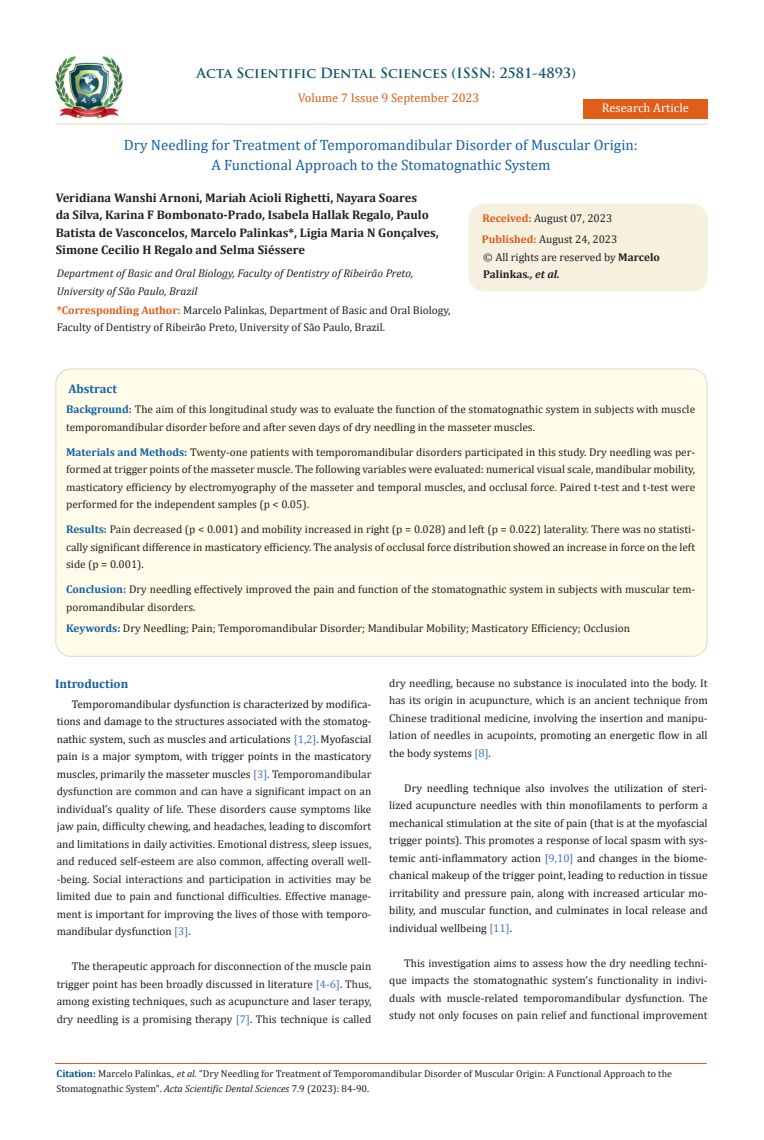
<style>
.page{position:relative;width:764px;height:1140px;background:#fff}
.page>*{position:absolute;margin:0;border:0;box-sizing:border-box;transform-origin:0 0}
.t1{font:15px/20px "Cambria";color:#1560a6;text-align:center}
.t2{font:700 13.75px "Trajan Pro";color:#0e546a}
.t3{font:700 12.5px/17.5px "Cambria";color:#231f20}
.t4{font:12.5px "Cambria";color:#e05d1a}
.List_Paragraph{font:700 12.5px "Cambria";color:#1560a6}
.t5{font:12.5px "Cambria";color:#fff}
.t6{font:11.25px/17.5px "Cambria";color:#231f20;text-align:justify}
.t7{font:11.25px/17.5px "Cambria";color:#191919;text-align:justify}
.t8{font:italic 11.25px/17.5px "Cambria";color:#231f20}
.t9{font:10px/15px "Cambria";color:#231f20}
.s1{font-weight:700;color:#e05d1a}
.s2{font-weight:700}
.s3{font-weight:700;font-style:italic}
.s4{font-weight:700;color:#1560a6}
.s5{color:#191919}
.s6{color:#4472c4}
.s7{font-weight:700;color:#035089}
.s8{font-style:italic}
</style>
<div class="page">
<img style="left:56px;top:57px;width:66px;height:61px">
<div style="left:583px;top:99px;width:124px;height:20px;background:#e05d1a"></div>
<div style="left:469px;top:204px;width:238px;height:87px;background:#f6f0df;border-radius:15px"></div>
<div style="left:468px;top:203px;width:239px;height:89px;border:1px solid #f6f0df;border-radius:15px"></div>
<div style="left:56px;top:369px;width:651px;height:287px;background:#fffde9;border-radius:15px"></div>
<hr style="left:56px;top:123px;width:651px;height:2px;background:#e5dfce">
<hr style="left:55px;top:1063px;width:651px;height:1px;background:#e05d1a">
<p class="t2" style="left:197px;top:64px;width:381px">Acta Scientific Dental Sciences (ISSN: 2581-4893)</p>
<p class="t4" style="left:298px;top:91px;width:183px">Volume 7 Issue 9 September 2023</p>
<p class="t1" style="left:124px;top:135px;width:515px">Dry Needling for Treatment of Temporomandibular Disorder of Muscular Origin:<br>A Functional Approach to the Stomatognathic System</p>
<p class="t5" style="left:602px;top:100px;width:89px">Research Article</p>
<p class="t3" style="left:56px;top:188px;width:384px">Veridiana Wanshi Arnoni, Mariah Acioli Righetti, Nayara Soares<br>da Silva, Karina F Bombonato-Prado, Isabela Hallak Regalo, Paulo Batista de Vasconcelos, Marcelo Palinkas*, Ligia Maria N Gonçalves, Simone Cecilio H Regalo and Selma Siéssere</p>
<p class="t8" style="left:57px;top:264px;width:358px">Department of Basic and Oral Biology, Faculty of Dentistry of Ribeirão Preto,<br>University of São Paulo, Brazil</p>
<p class="t6" style="left:57px;top:301px;width:395px"><span class="s1">*Corresponding Author:</span> Marcelo Palinkas, Department of Basic and Oral Biology,<br>Faculty of Dentistry of Ribeirão Preto, University of São Paulo, Brazil.</p>
<p class="List_Paragraph" style="left:68px;top:380px;width:50px">Abstract</p>
<p class="t6" style="left:482px;top:210px;width:131px"><span class="s1">Received:</span> August 07, 2023</p>
<p class="t6" style="left:482px;top:230px;width:137px"><span class="s1">Published:</span> August 24, 2023</p>
<p class="t6" style="left:483px;top:248px;width:178px">© All rights are reserved by <span class="s2">Marcelo<br>Palinkas</span><span class="s3">., et al.</span></p>
<p class="t6" style="left:66px;top:401px;width:630px"><span class="s4">Background:</span> The aim of this longitudinal study was to evaluate the function of the stomatognathic system in subjects with muscle temporomandibular disorder before and after seven days of dry needling in the masseter muscles.</p>
<p class="t6" style="left:66px;top:443px;width:630px"><span class="s4">Materials and Methods:</span> Twenty-one patients with temporomandibular disorders participated in this study. Dry needling was per&shy;formed at trigger points of the masseter muscle. The following variables were evaluated: numerical visual scale, mandibular mobility, masticatory efficiency by electromyography of the masseter and temporal muscles, and occlusal force. Paired t-test and t-test were performed for the independent samples (p &lt; 0.05).</p>
<p class="t6" style="left:66px;top:521px;width:630px"><span class="s4">Results:</span> Pain decreased (p &lt; 0.001) and mobility increased in right (p = 0.028) and left (p = 0.022) laterality. There was no statisti&shy;cally significant difference in masticatory efficiency. The analysis of occlusal force distribution showed an increase in force on the left side (p = 0.001).</p>
<p class="t6" style="left:66px;top:581px;width:630px"><span class="s4">Conclusion:</span> Dry needling effectively improved the pain and function of the stomatognathic system in subjects with muscular tem&shy;poromandibular disorders.</p>
<p class="t6" style="left:66px;top:619px;width:565px"><span class="s4">Keywords:</span> Dry Needling; Pain; Temporomandibular Disorder; Mandibular Mobility; Masticatory Efficiency; Occlusion</p>
<p class="List_Paragraph" style="left:55px;top:675px;width:75px">Introduction</p>
<p class="t6" style="left:57px;top:695px;width:316px;text-indent:15px"><span class="s5">Temporomandibular dysfunction is characterized by modifica&shy;tions and damage to the structures associated with the stomatog&shy;nathic system, such as muscles and articulations</span> <span class="s6">[1,2]</span><span class="s5">. Myofascial pain is a major symptom, with trigger points in the masticatory muscles, primarily the masseter muscles</span> <span class="s6">[3]</span><span class="s5">.</span> Temporomandibular dysfunction are common and can have a significant impact on an individual’s quality of life. These disorders cause symptoms like jaw pain, difficulty chewing, and headaches, leading to discomfort and limitations in daily activities. Emotional distress, sleep issues, and reduced self-esteem are also common, affecting overall well--being. Social interactions and participation in activities may be limited due to pain and functional difficulties. Effective manage&shy;ment is important for improving the lives of those with temporo&shy;mandibular dysfunction <span class="s6">[3]</span>.</p>
<p class="t6" style="left:57px;top:958px;width:316px;text-indent:15px">The therapeutic approach for disconnection of the muscle pain trigger point has been broadly discussed in literature <span class="s6">[4-6]</span>. Thus, among existing techniques, such as acupuncture and laser terapy, dry needling is a promising therapy <span class="s6">[7]</span>. This technique is called</p>
<p class="t6" style="left:389px;top:674px;width:320px">dry needling, because no substance is inoculated into the body. It has its origin in acupuncture, which is an ancient technique from Chinese traditional medicine, involving the insertion and manipu&shy;lation of needles in acupoints, <span class="s5">promoting an energetic flow in all the body systems</span> <span class="s6">[8]</span><span class="s5">.</span></p>
<p class="t7" style="left:389px;top:779px;width:320px;text-indent:15px">Dry needling technique also involves the utilization of steri&shy;lized acupuncture needles with thin monofilaments to perform a mechanical stimulation at the site of pain (that is at the myofascial trigger points). This promotes a response of local spasm with sys&shy;temic anti-inflammatory action <span class="s6">[9,10]</span> and changes in the biome&shy;chanical makeup of the trigger point, leading to reduction in tissue irritability and pressure pain, along with increased articular mo&shy;bility, and muscular function, and culminates in local release and individual wellbeing <span class="s6">[11]</span>.</p>
<p class="t6" style="left:389px;top:954px;width:320px;text-indent:15px">This investigation aims to assess how the dry needling techni&shy;que impacts the stomatognathic system’s functionality in indivi&shy;duals with muscle-related temporomandibular dysfunction. The study not only focuses on pain relief and functional improvement</p>
<p class="t9" style="left:57px;top:1066px;width:617px"><span class="s7">Citation:</span> Marcelo Palinkas<span class="s8">., et al.</span> “Dry Needling for Treatment of Temporomandibular Disorder of Muscular Origin: A Functional Approach to the<br>Stomatognathic System". <span class="s8">Acta Scientific Dental Sciences</span> 7.9 (2023): 84-90.</p>
</div>
